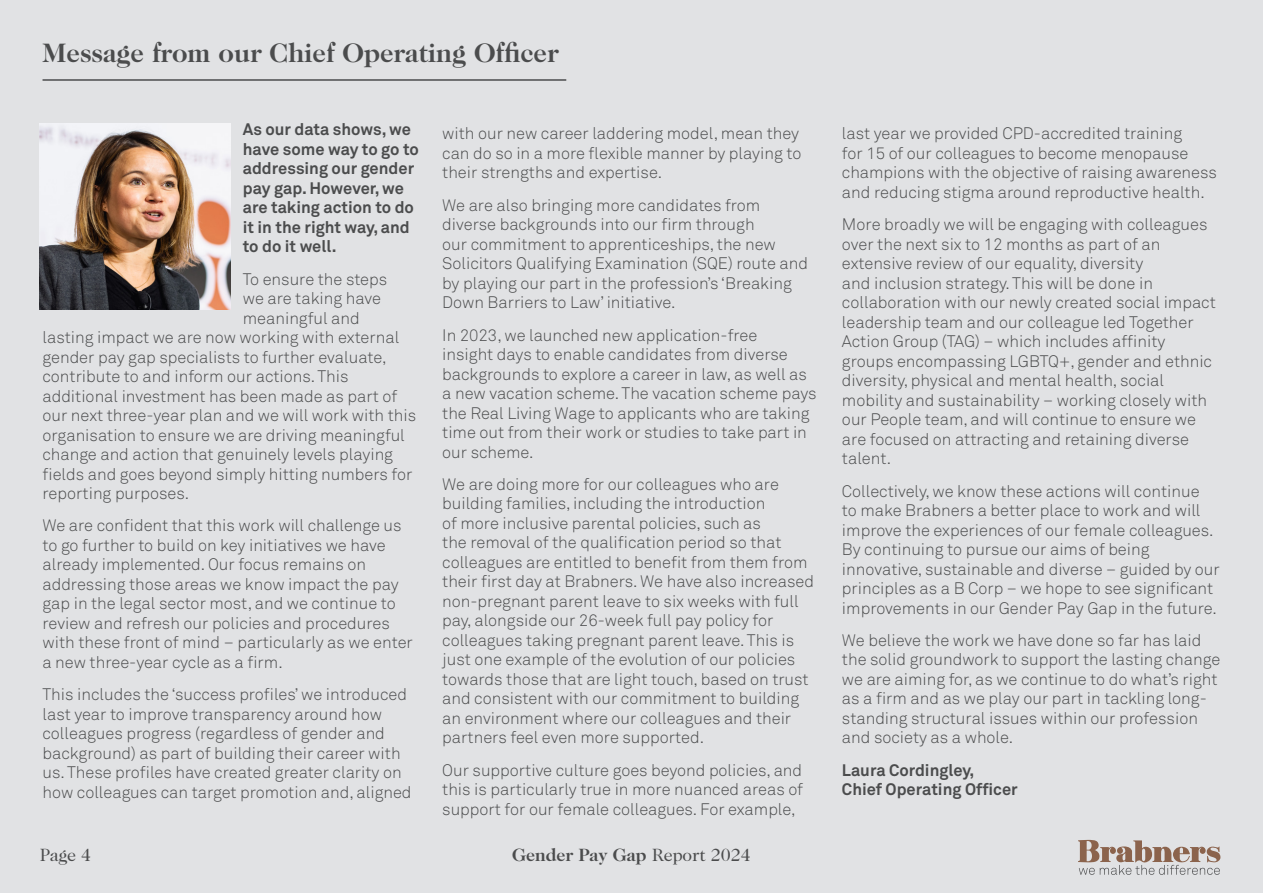
<style>
.page{position:relative;width:1263px;height:893px;background:#e1e2e4}
.page>*{position:absolute;margin:0;border:0;box-sizing:border-box;transform-origin:0 0}
.t1{font:700 27px "Caslon 224 Std";color:#4b4c4d}
.t2{font:700 18px "Caslon 224 Std";color:#4b4c4d}
.t3{font:18px "Caslon 224 Std";color:#4b4c4d}
.t4{font:300 16.5px/19.5px "Akkurat";color:#4b4c4d}
.t5{font:700 16.5px/19.5px "Akkurat";color:#4b4c4d}
.s1{font-weight:400}
</style>
<div class="page">
<svg style="left:1078px;top:840px;width:142px;height:35px"></svg>
<hr style="left:43px;top:79px;width:523px;height:2px;background:#4b4c4d">
<img style="left:40px;top:123px;width:190px;height:187px">
<p class="t1" style="left:43px;top:37px;width:518px">Message from our Chief Operating Officer</p>
<p class="t5" style="left:243px;top:120px;width:178px">As our data shows, we have some way to go to addressing our gender pay gap. However, we are taking action to do it in the right way, and to do it well.</p>
<p class="t4" style="left:243px;top:269px;width:146px">To ensure the steps</p>
<p class="t4" style="left:243px;top:289px;width:140px">we are taking have</p>
<p class="t4" style="left:243px;top:308px;width:118px">meaningful and</p>
<p class="t4" style="left:43px;top:328px;width:358px">lasting impact we are now working with external</p>
<p class="t4" style="left:43px;top:347px;width:346px">gender pay gap specialists to further evaluate,</p>
<p class="t4" style="left:43px;top:367px;width:307px">contribute to and inform our actions. This</p>
<p class="t4" style="left:43px;top:386px;width:356px">additional investment has been made as part of</p>
<p class="t4" style="left:43px;top:406px;width:375px">our next three-year plan and we will work with this</p>
<p class="t4" style="left:43px;top:425px;width:364px">organisation to ensure we are driving meaningful</p>
<p class="t4" style="left:43px;top:445px;width:352px">change and action that genuinely levels playing</p>
<p class="t4" style="left:43px;top:464px;width:371px">fields and goes beyond simply hitting numbers for</p>
<p class="t4" style="left:43px;top:484px;width:148px">reporting purposes.</p>
<p class="t4" style="left:43px;top:516px;width:372px">We are confident that this work will challenge us to go further to build on key initiatives we have already implemented. Our focus remains on addressing those areas we know impact the pay gap in the legal sector most, and we continue to review and refresh our policies and procedures with these front of mind – particularly as we enter a new three-year cycle as a firm.</p>
<p class="t4" style="left:43px;top:685px;width:371px">This includes the ‘success profiles’ we introduced last year to improve transparency around how colleagues progress (regardless of gender and background) as part of building their career with us. These profiles have created greater clarity on how colleagues can target promotion and, aligned</p>
<p class="t4" style="left:442px;top:124px;width:361px">with our new career laddering model, mean they can do so in a more flexible manner by playing to their strengths and expertise.</p>
<p class="t4" style="left:442px;top:196px;width:367px">We are also bringing more candidates from diverse backgrounds into our firm through<br>our commitment to apprenticeships, the new Solicitors Qualifying Examination (SQE) route and by playing our part in the profession’s ‘Breaking Down Barriers to Law’ initiative.</p>
<p class="t4" style="left:442px;top:325px;width:376px">In 2023, we launched new application-free<br>insight days to enable candidates from diverse backgrounds to explore a career in law, as well as a new vacation scheme. The vacation scheme pays the Real Living Wage to applicants who are taking time out from their work or studies to take part in our scheme.</p>
<p class="t4" style="left:442px;top:475px;width:373px">We are doing more for our colleagues who are building families, including the introduction<br>of more inclusive parental policies, such as<br>the removal of the qualification period so that colleagues are entitled to benefit from them from their first day at Brabners. We have also increased non-pregnant parent leave to six weeks with full pay, alongside our 26-week full pay policy for colleagues taking pregnant parent leave. This is just one example of the evolution of our policies towards those that are light touch, based on trust and consistent with our commitment to building an environment where our colleagues and their partners feel even more supported.</p>
<p class="t4" style="left:442px;top:760px;width:362px;text-align:justify">Our supportive culture goes beyond policies, and this is particularly true in more nuanced areas of support for our female colleagues. For example,</p>
<p class="t3" style="left:40px;top:845px;width:53px">Page 4</p>
<p class="t2" style="left:512px;top:845px;width:240px">Gender Pay Gap <span class="s1">Report 2024</span></p>
<p class="t4" style="left:842px;top:124px;width:376px">last year we provided CPD-accredited training<br>for 15 of our colleagues to become menopause champions with the objective of raising awareness and reducing stigma around reproductive health.</p>
<p class="t4" style="left:842px;top:215px;width:375px">More broadly we will be engaging with colleagues over the next six to 12 months as part of an extensive review of our equality, diversity<br>and inclusion strategy. This will be done in collaboration with our newly created social impact leadership team and our colleague led Together Action Group (TAG) – which includes affinity groups encompassing LGBTQ+, gender and ethnic diversity, physical and mental health, social mobility and sustainability – working closely with our People team, and will continue to ensure we are focused on attracting and retaining diverse talent.</p>
<p class="t4" style="left:842px;top:481px;width:379px">Collectively, we know these actions will continue<br>to make Brabners a better place to work and will improve the experiences of our female colleagues.<br>By continuing to pursue our aims of being innovative, sustainable and diverse – guided by our principles as a B Corp – we hope to see significant improvements in our Gender Pay Gap in the future.</p>
<p class="t4" style="left:842px;top:631px;width:380px">We believe the work we have done so far has laid the solid groundwork to support the lasting change we are aiming for, as we continue to do what’s right as a firm and as we play our part in tackling long&shy;standing structural issues within our profession and society as a whole.</p>
<p class="t5" style="left:842px;top:760px;width:177px">Laura Cordingley,<br>Chief Operating Officer</p>
</div>
